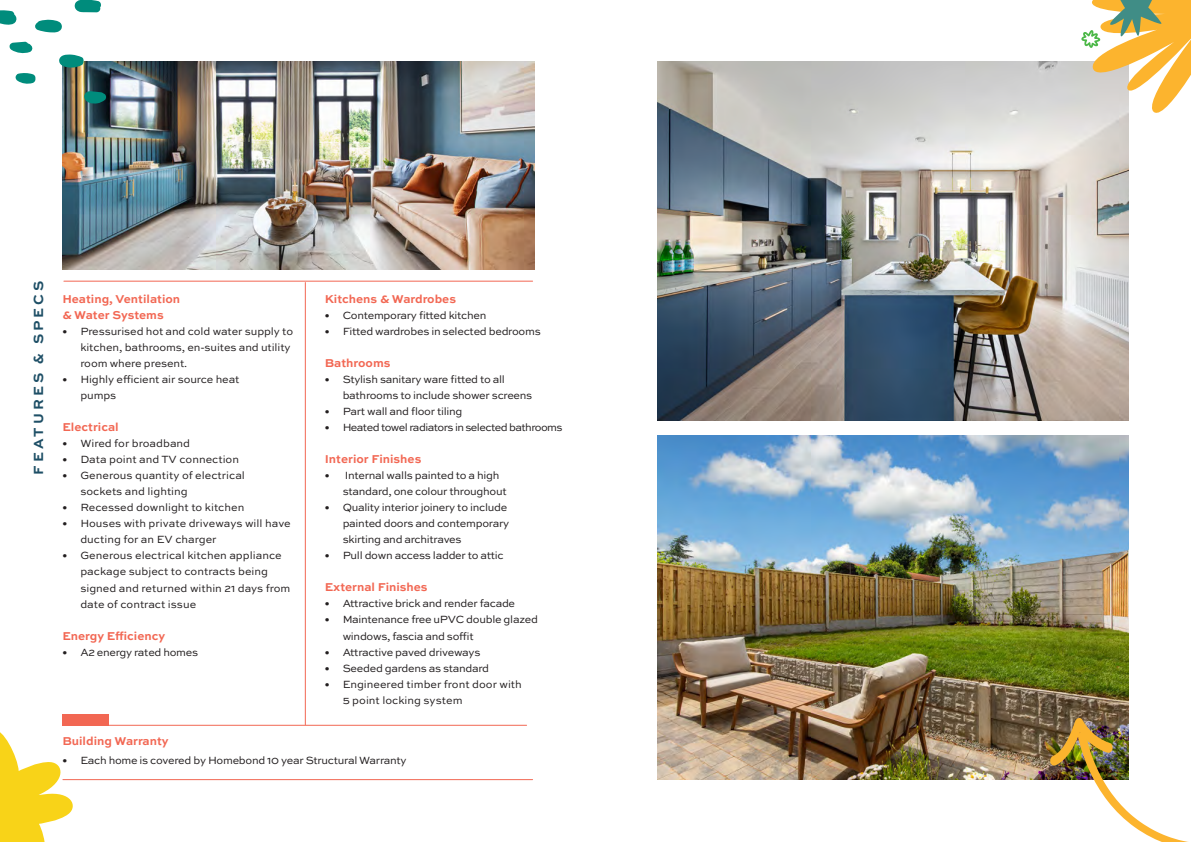
<style>
.page{position:relative;width:1191px;height:842px;background:#fff}
.page>*{position:absolute;margin:0;border:0;box-sizing:border-box;transform-origin:0 0}
.t1{font:700 14px "Sweet Sans Pro";letter-spacing:.22em;color:#1e4f66}
.t2{font:700 12px/16px "Sweet Sans Pro";color:#f26753}
.t3{font:11px/16px "Sweet Sans Pro";letter-spacing:-.025em;color:#231f20}
.t4{font:11px/16px "Sweet Sans Pro";color:#231f20}
.t5{font:11px "Sweet Sans Pro";letter-spacing:-.05em;color:#231f20}
</style>
<div class="page">
<img style="left:658px;top:436px;width:470px;height:343px">
<img style="left:63px;top:62px;width:471px;height:207px">
<img style="left:658px;top:62px;width:470px;height:359px">
<svg style="left:0;top:0;width:106px;height:104px"></svg>
<svg style="left:1080px;top:0;width:111px;height:147px"></svg>
<img style="left:1049px;top:717px;width:140px;height:125px">
<svg style="left:0;top:732px;width:78px;height:110px"></svg>
<div style="left:62px;top:714px;width:47px;height:12px;background:#f26753"></div>
<hr style="left:64px;top:281px;width:468px;height:1px;background:#f26753">
<hr style="left:305px;top:282px;width:1px;height:443px;background:#f26753">
<hr style="left:63px;top:725px;width:463px;height:1px;background:#f26753">
<hr style="left:63px;top:779px;width:469px;height:1px;background:#f26753">
<p class="t1" style="left:28px;top:475px;width:195px;rotate:-90deg">FEATURES &amp; SPECS</p>
<p class="t2" style="left:62px;top:291px;width:119px">Heating, Ventilation &amp; Water Systems</p>
<p class="t3" style="left:80px;top:323px;width:214px;text-indent:-18px">• Pressurised hot and cold water supply to kitchen, bathrooms, en-suites and utility room where present.</p>
<p class="t3" style="left:80px;top:371px;width:161px;text-indent:-18px">• Highly efficient air source heat pumps</p>
<p class="t2" style="left:62px;top:419px;width:58px">Electrical</p>
<p class="t4" style="left:62px;top:435px;width:129px">• Wired for broadband</p>
<p class="t4" style="left:62px;top:451px;width:178px">• Data point and TV connection</p>
<p class="t4" style="left:80px;top:467px;width:166px;text-indent:-18px">• Generous quantity of electrical sockets and lighting</p>
<p class="t4" style="left:62px;top:499px;width:183px">• Recessed downlight to kitchen</p>
<p class="t4" style="left:80px;top:515px;width:212px;text-indent:-18px">• Houses with private driveways will have ducting for an EV charger</p>
<p class="t4" style="left:80px;top:547px;width:212px;text-indent:-18px">• Generous electrical kitchen appliance package subject to contracts being signed and returned within 21 days from date of contract issue</p>
<p class="t2" style="left:62px;top:627px;width:104px">Energy Efficiency</p>
<p class="t3" style="left:62px;top:643px;width:137px">• A2 energy rated homes</p>
<p class="t2" style="left:325px;top:291px;width:133px">Kitchens &amp; Wardrobes</p>
<p class="t3" style="left:325px;top:307px;width:163px">• Contemporary fitted kitchen</p>
<p class="t3" style="left:325px;top:323px;width:217px">• Fitted wardrobes in selected bedrooms</p>
<p class="t2" style="left:325px;top:355px;width:67px">Bathrooms</p>
<p class="t3" style="left:343px;top:371px;width:191px;text-indent:-18px">• Stylish sanitary ware fitted to all bathrooms to include shower screens</p>
<p class="t3" style="left:325px;top:403px;width:139px">• Part wall and floor tiling</p>
<p class="t5" style="left:325px;top:420px;width:239px">• Heated towel radiators in selected bathrooms</p>
<p class="t2" style="left:325px;top:451px;width:98px">Interior Finishes</p>
<p class="t3" style="left:343px;top:467px;width:166px;text-indent:-18px">• Internal walls painted to a high standard, one colour throughout</p>
<p class="t3" style="left:343px;top:499px;width:168px;text-indent:-18px">• Quality interior joinery to include painted doors and contemporary skirting and architraves</p>
<p class="t3" style="left:325px;top:547px;width:181px">• Pull down access ladder to attic</p>
<p class="t2" style="left:325px;top:579px;width:104px">External Finishes</p>
<p class="t3" style="left:325px;top:595px;width:192px">• Attractive brick and render facade</p>
<p class="t3" style="left:343px;top:611px;width:197px;text-indent:-18px">• Maintenance free uPVC double glazed windows, fascia and soffit</p>
<p class="t3" style="left:325px;top:643px;width:157px">• Attractive paved driveways</p>
<p class="t3" style="left:325px;top:659px;width:166px">• Seeded gardens as standard</p>
<p class="t4" style="left:343px;top:675px;width:181px;text-indent:-18px">• Engineered timber front door with<br>5 point locking system</p>
<p class="t2" style="left:62px;top:733px;width:108px">Building Warranty</p>
<p class="t3" style="left:62px;top:752px;width:346px">• Each home is covered by Homebond 10 year Structural Warranty</p>
</div>
